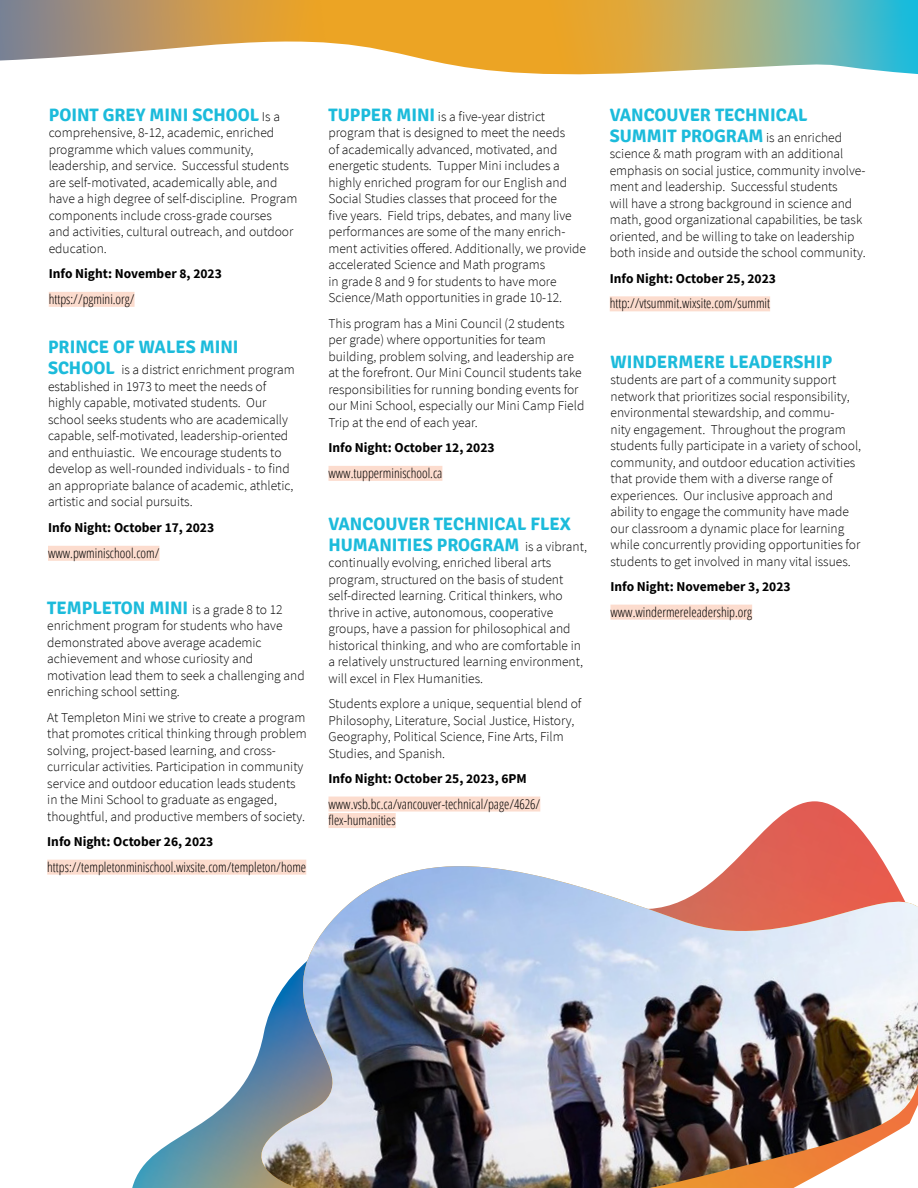
<style>
.page{position:relative;width:918px;height:1188px;background:#fff}
.page>*{position:absolute;margin:0;border:0;box-sizing:border-box;transform-origin:0 0}
.t1{font:700 18px/21px "Signika";color:#1cbbdb}
.t2{font:300 13.5px/16.5px "Source Sans Pro";color:#000}
.t3{font:300 13.5px/16.5px "Open Sans Condensed";color:#000}
.t4{font:700 13.5px "Source Sans Pro";color:#000}
.s1{font-family:"Source Sans Pro";font-weight:300;font-size:13.5px;color:#000}
.s2{font-family:"Signika";font-weight:700;font-size:18px;color:#1cbbdb}
</style>
<div class="page">
<svg style="left:0;top:0;width:918px;height:75px"></svg>
<div style="left:49px;top:292px;width:86px;height:15px;background:#fcdcce"></div>
<div style="left:48px;top:546px;width:111px;height:15px;background:#fcdcce"></div>
<div style="left:47px;top:860px;width:259px;height:15px;background:#fcdcce"></div>
<div style="left:328px;top:466px;width:114px;height:15px;background:#fcdcce"></div>
<div style="left:328px;top:797px;width:212px;height:15px;background:#fcdcce"></div>
<div style="left:610px;top:296px;width:160px;height:15px;background:#fcdcce"></div>
<div style="left:610px;top:605px;width:142px;height:15px;background:#fcdcce"></div>
<img style="left:132px;top:801px;width:719px;height:387px">
<svg style="left:153px;top:819px;width:733px;height:369px"></svg>
<img style="left:245px;top:866px;width:673px;height:322px">
<h1 class="t1" style="left:49px;top:105px;width:233px">POINT GREY MINI SCHOOL <span class="s1">Is a</span></h1>
<p class="t2" style="left:49px;top:125px;width:250px">comprehensive, 8-12, academic, enriched programme which values community, leadership, and service. Successful students are self-motivated, academically able, and have a high degree of self-discipline. Program components include cross-grade courses<br>and activities, cultural outreach, and outdoor education.</p>
<p class="t4" style="left:49px;top:265px;width:175px">Info Night: November 8, 2023</p>
<p class="t3" style="left:49px;top:290px;width:87px">https://pgmini.org/</p>
<h1 class="t1" style="left:48px;top:337px;width:192px">PRINCE OF WALES MINI</h1>
<p class="t2" style="left:48px;top:361px;width:248px"><span class="s2">SCHOOL</span> is a district enrichment program established in 1973 to meet the needs of highly capable, motivated students. Our school seeks students who are academically capable, self-motivated, leadership-oriented and enthuiastic. We encourage students to develop as well-rounded individuals - to find an appropriate balance of academic, athletic, artistic and social pursuits.</p>
<p class="t4" style="left:48px;top:519px;width:168px">Info Night: October 17, 2023</p>
<p class="t3" style="left:48px;top:544px;width:113px">www.pwminischool.com/</p>
<h1 class="t1" style="left:47px;top:597px;width:237px">TEMPLETON MINI <span class="s1">is a grade 8 to 12</span></h1>
<p class="t2" style="left:47px;top:617px;width:259px">enrichment program for students who have demonstrated above average academic achievement and whose curiosity and motivation lead them to seek a challenging and enriching school setting.</p>
<p class="t2" style="left:47px;top:709px;width:261px">At Templeton Mini we strive to create a program that promotes critical thinking through problem solving, project-based learning, and cross&shy;curricular activities. Participation in community service and outdoor education leads students in the Mini School to graduate as engaged, thoughtful, and productive members of society.</p>
<p class="t4" style="left:47px;top:833px;width:168px">Info Night: October 26, 2023</p>
<p class="t3" style="left:47px;top:858px;width:260px">https://templetonminischool.wixsite.com/templeton/home</p>
<p class="t2" style="left:328px;top:108px;width:259px"><span class="s2">TUPPER MINI</span> is a five-year district program that is designed to meet the needs<br>of academically advanced, motivated, and energetic students. Tupper Mini includes a highly enriched program for our English and Social Studies classes that proceed for the<br>five years. Field trips, debates, and many live performances are some of the many enrich&shy;ment activities offered. Additionally, we provide accelerated Science and Math programs<br>in grade 8 and 9 for students to have more Science/Math opportunities in grade 10-12.</p>
<p class="t2" style="left:329px;top:315px;width:257px">This program has a Mini Council (2 students per grade) where opportunities for team building, problem solving, and leadership are at the forefront. Our Mini Council students take responsibilities for running bonding events for our Mini School, especially our Mini Camp Field Trip at the end of each year.</p>
<p class="t4" style="left:329px;top:439px;width:168px">Info Night: October 12, 2023</p>
<p class="t3" style="left:329px;top:464px;width:115px">www.tupperminischool.ca</p>
<h1 class="t1" style="left:328px;top:513px;width:260px">VANCOUVER TECHNICAL FLEX<br>HUMANITIES PROGRAM <span class="s1">is a vibrant,</span></h1>
<p class="t2" style="left:329px;top:554px;width:256px">continually evolving, enriched liberal arts program, structured on the basis of student self-directed learning. Critical thinkers, who thrive in active, autonomous, cooperative groups, have a passion for philosophical and historical thinking, and who are comfortable in a relatively unstructured learning environment, will excel in Flex Humanities.</p>
<p class="t2" style="left:329px;top:695px;width:254px">Students explore a unique, sequential blend of Philosophy, Literature, Social Justice, History, Geography, Political Science, Fine Arts, Film Studies, and Spanish.</p>
<p class="t4" style="left:329px;top:769px;width:200px">Info Night: October 25, 2023, 6PM</p>
<p class="t3" style="left:329px;top:795px;width:213px">www.vsb.bc.ca/vancouver-technical/page/4626/ flex-humanities</p>
<h1 class="t1" style="left:610px;top:105px;width:234px">VANCOUVER TECHNICAL<br>SUMMIT PROGRAM <span class="s1">is an enriched</span></h1>
<p class="t2" style="left:610px;top:146px;width:257px">science &amp; math program with an additional emphasis on social justice, community involve&shy;ment and leadership. Successful students<br>will have a strong background in science and math, good organizational capabilities, be task oriented, and be willing to take on leadership both inside and outside the school community.</p>
<p class="t4" style="left:610px;top:269px;width:168px">Info Night: October 25, 2023</p>
<p class="t3" style="left:610px;top:295px;width:162px">http://vtsummit.wixsite.com/summit</p>
<h1 class="t1" style="left:610px;top:351px;width:223px">WINDERMERE LEADERSHIP</h1>
<p class="t2" style="left:610px;top:371px;width:252px">students are part of a community support network that prioritizes social responsibility, environmental stewardship, and commu-<br>nity engagement. Throughout the program students fully participate in a variety of school, community, and outdoor education activities that provide them with a diverse range of experiences. Our inclusive approach and ability to engage the community have made our classroom a dynamic place for learning while concurrently providing opportunities for students to get involved in many vital issues.</p>
<p class="t4" style="left:610px;top:577px;width:182px">Info Night: Novemeber 3, 2023</p>
<p class="t3" style="left:610px;top:603px;width:143px">www.windermereleadership.org</p>
</div>
